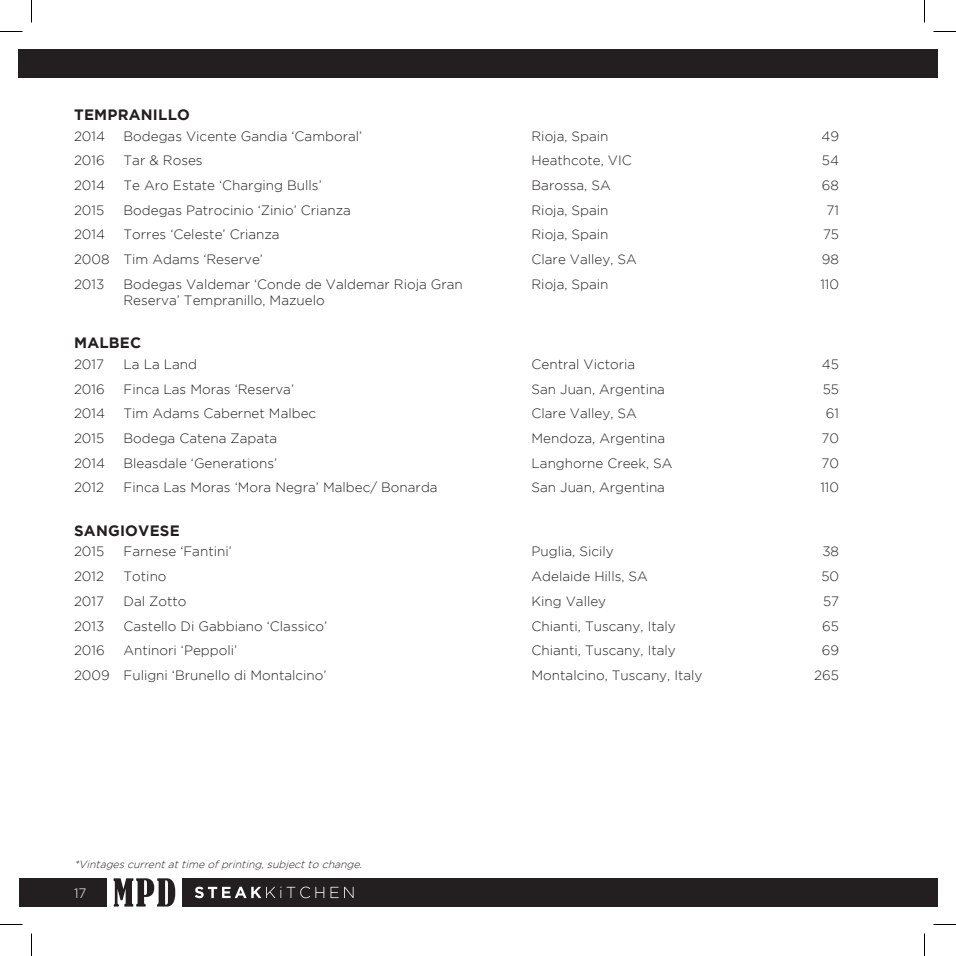
<style>
.page{position:relative;width:956px;height:956px;background:#fff}
.page>*{position:absolute;margin:0;border:0;box-sizing:border-box;transform-origin:0 0}
.t1{font:700 15px "Gotham";letter-spacing:.015em;color:#231f20}
.t2{font:300 13.5px "Gotham";color:#231f20}
.t3{font:300 13.5px "Gotham";color:#fff}
.t4{font:italic 300 10.5px "Gotham";color:#231f20}
</style>
<div class="page">
<div style="left:182px;top:878px;width:755px;height:28px;background:#231f20"></div>
<div style="left:19px;top:878px;width:87px;height:28px;background:#231f20"></div>
<svg style="left:195px;top:887px;width:86px;height:11px"></svg>
<svg style="left:287px;top:887px;width:37px;height:11px"></svg>
<svg style="left:331px;top:887px;width:23px;height:11px"></svg>
<div style="left:19px;top:49px;width:918px;height:28px;background:#231f20"></div>
<svg style="left:114px;top:878px;width:61px;height:28px"></svg>
<svg style="left:0;top:31px;width:22px;height:1px"></svg>
<svg style="left:933px;top:31px;width:23px;height:1px"></svg>
<svg style="left:0;top:924px;width:22px;height:1px"></svg>
<svg style="left:933px;top:924px;width:23px;height:1px"></svg>
<svg style="left:31px;top:0;width:1px;height:23px"></svg>
<svg style="left:31px;top:933px;width:1px;height:23px"></svg>
<svg style="left:924px;top:0;width:1px;height:23px"></svg>
<svg style="left:924px;top:933px;width:1px;height:23px"></svg>
<p class="t1" style="left:74px;top:105px;width:117px">TEMPRANILLO</p>
<p class="t2" style="left:74px;top:127px;width:33px">2014</p>
<p class="t2" style="left:124px;top:127px;width:240px">Bodegas Vicente Gandia ‘Camboral’</p>
<p class="t2" style="left:532px;top:127px;width:78px">Rioja, Spain</p>
<p class="t2" style="left:821px;top:127px;width:19px">49</p>
<p class="t2" style="left:74px;top:152px;width:32px">2016</p>
<p class="t2" style="left:124px;top:152px;width:81px">Tar &amp; Roses</p>
<p class="t2" style="left:532px;top:152px;width:102px">Heathcote, VIC</p>
<p class="t2" style="left:822px;top:152px;width:19px">54</p>
<p class="t2" style="left:74px;top:177px;width:33px">2014</p>
<p class="t2" style="left:124px;top:177px;width:200px">Te Aro Estate ‘Charging Bulls’</p>
<p class="t2" style="left:532px;top:177px;width:81px">Barossa, SA</p>
<p class="t2" style="left:822px;top:177px;width:19px">68</p>
<p class="t2" style="left:74px;top:201px;width:32px">2015</p>
<p class="t2" style="left:124px;top:201px;width:229px">Bodegas Patrocinio ‘Zinio’ Crianza</p>
<p class="t2" style="left:532px;top:201px;width:78px">Rioja, Spain</p>
<p class="t2" style="left:827px;top:201px;width:14px">71</p>
<p class="t2" style="left:74px;top:226px;width:33px">2014</p>
<p class="t2" style="left:124px;top:226px;width:158px">Torres ‘Celeste’ Crianza</p>
<p class="t2" style="left:532px;top:226px;width:78px">Rioja, Spain</p>
<p class="t2" style="left:823px;top:226px;width:18px">75</p>
<p class="t2" style="left:74px;top:251px;width:191px">2008 Tim Adams ‘Reserve’</p>
<p class="t2" style="left:532px;top:251px;width:107px">Clare Valley, SA</p>
<p class="t2" style="left:822px;top:251px;width:19px">98</p>
<p class="t2" style="left:74px;top:275px;width:32px">2013</p>
<p class="t2" style="left:124px;top:275px;width:341px">Bodegas Valdemar ‘Conde de Valdemar Rioja Gran</p>
<p class="t2" style="left:532px;top:275px;width:78px">Rioja, Spain</p>
<p class="t2" style="left:820px;top:275px;width:20px">110</p>
<p class="t2" style="left:124px;top:292px;width:203px">Reserva’ Tempranillo, Mazuelo</p>
<p class="t1" style="left:74px;top:333px;width:69px">MALBEC</p>
<p class="t2" style="left:74px;top:356px;width:31px">2017</p>
<p class="t2" style="left:124px;top:356px;width:75px">La La Land</p>
<p class="t2" style="left:532px;top:356px;width:105px">Central Victoria</p>
<p class="t2" style="left:822px;top:356px;width:19px">45</p>
<p class="t2" style="left:74px;top:380px;width:32px">2016</p>
<p class="t2" style="left:124px;top:380px;width:172px">Finca Las Moras ‘Reserva’</p>
<p class="t2" style="left:532px;top:380px;width:135px">San Juan, Argentina</p>
<p class="t2" style="left:823px;top:380px;width:18px">55</p>
<p class="t2" style="left:74px;top:405px;width:33px">2014</p>
<p class="t2" style="left:124px;top:405px;width:194px">Tim Adams Cabernet Malbec</p>
<p class="t2" style="left:532px;top:405px;width:107px">Clare Valley, SA</p>
<p class="t2" style="left:826px;top:405px;width:15px">61</p>
<p class="t2" style="left:74px;top:430px;width:32px">2015</p>
<p class="t2" style="left:124px;top:430px;width:155px">Bodega Catena Zapata</p>
<p class="t2" style="left:532px;top:430px;width:135px">Mendoza, Argentina</p>
<p class="t2" style="left:822px;top:430px;width:19px">70</p>
<p class="t2" style="left:74px;top:454px;width:33px">2014</p>
<p class="t2" style="left:124px;top:454px;width:155px">Bleasdale ‘Generations’</p>
<p class="t2" style="left:532px;top:454px;width:142px">Langhorne Creek, SA</p>
<p class="t2" style="left:822px;top:454px;width:19px">70</p>
<p class="t2" style="left:74px;top:479px;width:32px">2012</p>
<p class="t2" style="left:124px;top:479px;width:316px">Finca Las Moras ‘Mora Negra’ Malbec/ Bonarda</p>
<p class="t2" style="left:532px;top:479px;width:135px">San Juan, Argentina</p>
<p class="t2" style="left:820px;top:479px;width:20px">110</p>
<p class="t1" style="left:74px;top:521px;width:107px">SANGIOVESE</p>
<p class="t2" style="left:74px;top:543px;width:32px">2015</p>
<p class="t2" style="left:124px;top:543px;width:110px">Farnese ‘Fantini’</p>
<p class="t2" style="left:532px;top:543px;width:84px">Puglia, Sicily</p>
<p class="t2" style="left:822px;top:543px;width:18px">38</p>
<p class="t2" style="left:74px;top:568px;width:32px">2012</p>
<p class="t2" style="left:124px;top:568px;width:45px">Totino</p>
<p class="t2" style="left:532px;top:568px;width:118px">Adelaide Hills, SA</p>
<p class="t2" style="left:821px;top:568px;width:19px">50</p>
<p class="t2" style="left:74px;top:592px;width:31px">2017</p>
<p class="t2" style="left:124px;top:592px;width:65px">Dal Zotto</p>
<p class="t2" style="left:532px;top:592px;width:76px">King Valley</p>
<p class="t2" style="left:823px;top:592px;width:18px">57</p>
<p class="t2" style="left:74px;top:617px;width:32px">2013</p>
<p class="t2" style="left:124px;top:617px;width:205px">Castello Di Gabbiano ‘Classico’</p>
<p class="t2" style="left:532px;top:617px;width:146px">Chianti, Tuscany, Italy</p>
<p class="t2" style="left:822px;top:617px;width:18px">65</p>
<p class="t2" style="left:74px;top:642px;width:32px">2016</p>
<p class="t2" style="left:124px;top:642px;width:115px">Antinori ‘Peppoli’</p>
<p class="t2" style="left:532px;top:642px;width:146px">Chianti, Tuscany, Italy</p>
<p class="t2" style="left:822px;top:642px;width:19px">69</p>
<p class="t2" style="left:74px;top:667px;width:254px">2009 Fuligni ‘Brunello di Montalcino’</p>
<p class="t2" style="left:532px;top:667px;width:172px">Montalcino, Tuscany, Italy</p>
<p class="t2" style="left:814px;top:667px;width:26px">265</p>
<p class="t4" style="left:74px;top:858px;width:293px">*Vintagescurrentattimeofprinting,subjectto change.</p>
<p class="t3" style="left:74px;top:884px;width:14px">17</p>
</div>
